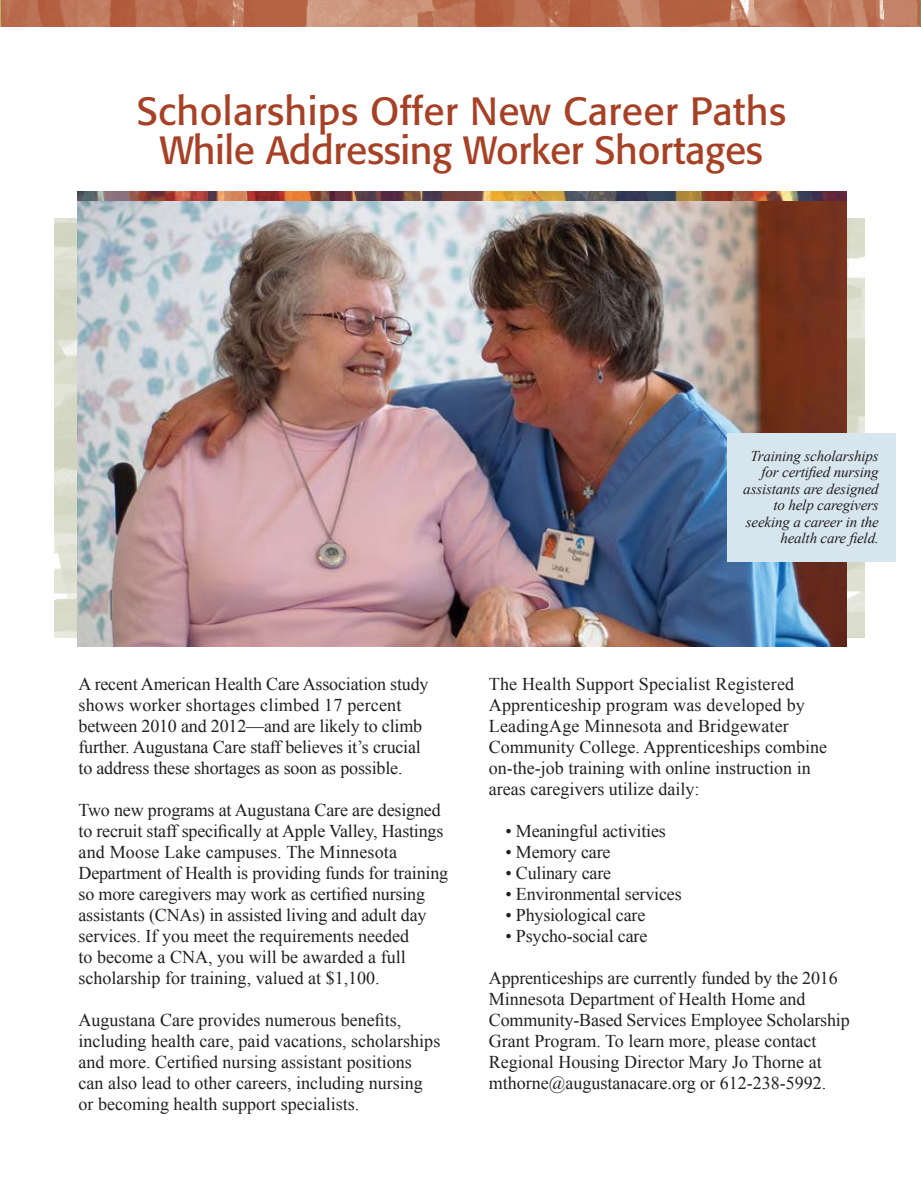
<style>
.page{position:relative;width:921px;height:1188px;background:#fff}
.page>*{position:absolute;margin:0;border:0;box-sizing:border-box;transform-origin:0 0}
.t1{font:39px/39px "Formata";color:#a64126;text-align:center}
.t2{font:18px/21px "Times New Roman";color:#231f20}
.t3{font:italic 15px/16.5px "Times New Roman";letter-spacing:-.01em;color:#231f20;text-align:right}
</style>
<div class="page">
<img style="left:54px;top:218px;width:809px;height:419px">
<img style="left:77px;top:201px;width:768px;height:445px">
<div style="left:726px;top:433px;width:168px;height:129px;background:#d7e5ef"></div>
<img style="left:77px;top:192px;width:768px;height:9px">
<svg style="left:0;top:0;width:1px;height:27px"></svg>
<img style="left:1px;top:0;width:918px;height:27px">
<svg style="left:919px;top:0;width:1px;height:27px"></svg>
<p class="t1" style="left:137px;top:92px;width:650px">Scholarships Offer New Career Paths<br>While Addressing Worker Shortages</p>
<p class="t3" style="left:743px;top:447px;width:137px">Training scholarships for certified nursing assistants are designed to help caregivers seeking a career in the health care field.</p>
<p class="t2" style="left:78px;top:673px;width:351px">A recent American Health Care Association study shows worker shortages climbed 17 percent between 2010 and 2012—and are likely to climb further. Augustana Care staff believes it’s crucial to address these shortages as soon as possible.</p>
<p class="t2" style="left:78px;top:799px;width:371px">Two new programs at Augustana Care are designed to recruit staff specifically at Apple Valley, Hastings and Moose Lake campuses. The Minnesota Department of Health is providing funds for training so more caregivers may work as certified nursing assistants (CNAs) in assisted living and adult day services. If you meet the requirements needed<br>to become a CNA, you will be awarded a full scholarship for training, valued at $1,100.</p>
<p class="t2" style="left:78px;top:1009px;width:363px">Augustana Care provides numerous benefits, including health care, paid vacations, scholarships and more. Certified nursing assistant positions can also lead to other careers, including nursing or becoming health support specialists.</p>
<p class="t2" style="left:488px;top:673px;width:339px">The Health Support Specialist Registered Apprenticeship program was developed by LeadingAge Minnesota and Bridgewater Community College. Apprenticeships combine on-the-job training with online instruction in areas caregivers utilize daily:</p>
<p class="t2" style="left:505px;top:820px;width:162px">• Meaningful activities</p>
<p class="t2" style="left:505px;top:841px;width:107px">• Memory care</p>
<p class="t2" style="left:505px;top:862px;width:107px">• Culinary care</p>
<p class="t2" style="left:505px;top:883px;width:178px">• Environmental services</p>
<p class="t2" style="left:505px;top:904px;width:141px">• Physiological care</p>
<p class="t2" style="left:505px;top:925px;width:143px">• Psycho-social care</p>
<p class="t2" style="left:488px;top:967px;width:362px">Apprenticeships are currently funded by the 2016<br>Minnesota Department of Health Home and Community-Based Services Employee Scholarship Grant Program. To learn more, please contact Regional Housing Director Mary Jo Thorne at mthorne@augustanacare.org or 612-238-5992.</p>
</div>
